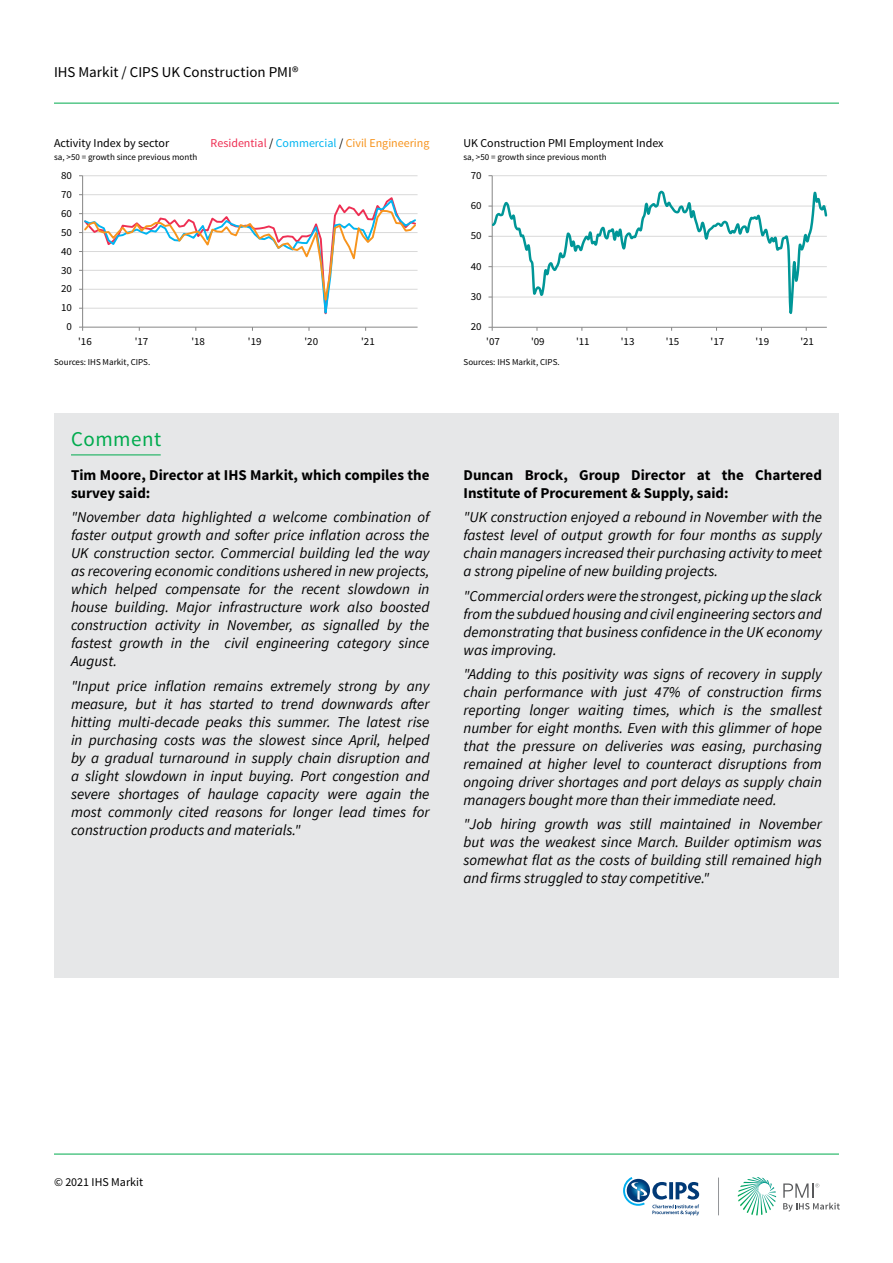
<style>
.page{position:relative;width:893px;height:1263px;background:#fff}
.page>*{position:absolute;margin:0;border:0;box-sizing:border-box;transform-origin:0 0}
.t1{font:21px "Source Sans Pro";letter-spacing:.025em;color:#00ab4e}
.t2{font:italic 15px/18px "Source Sans Pro";color:#000;text-align:justify}
.t3{font:700 15px/18px "Source Sans Pro";color:#000}
.t4{font:15px "Source Sans Pro";color:#000}
.t5{font:12px "Source Sans Pro";color:#000}
.t6{font:12px "Source Sans Pro";color:#f7941e}
.t7{font:10.8px "Source Sans Pro";letter-spacing:-.005em;color:#000}
.t8{font:10.65px "Source Sans Pro";letter-spacing:-.005em;color:#000}
.t9{font:9px "Source Sans Pro";color:#000}
.s1{color:#ee2f53}
.s2{color:#000}
.s3{color:#00b5f1}
</style>
<div class="page">
<hr style="left:54px;top:103px;width:785px;height:1px;background:#00ab4e">
<svg style="left:738px;top:1177px;width:38px;height:38px"></svg>
<svg style="left:783px;top:1183px;width:57px;height:28px"></svg>
<hr style="left:54px;top:1154px;width:785px;height:1px;background:#00ab4e">
<hr style="left:718px;top:1177px;width:1px;height:38px;background:#939598">
<svg style="left:623px;top:1177px;width:76px;height:38px"></svg>
<div style="left:54px;top:413px;width:785px;height:56px;background:#e6e7e8"></div>
<hr style="left:71px;top:455px;width:90px;height:1px;background:#00ab4e">
<div style="left:54px;top:469px;width:785px;height:509px;background:#e6e7e8"></div>
<hr style="left:492px;top:175px;width:335px;height:1px;background:#d9d9d9">
<hr style="left:492px;top:176px;width:1px;height:151px;background:#868686">
<hr style="left:492px;top:327px;width:335px;height:1px;background:#868686">
<svg style="left:488px;top:188px;width:340px;height:133px"></svg>
<hr style="left:83px;top:175px;width:335px;height:1px;background:#d9d9d9">
<hr style="left:82px;top:176px;width:1px;height:151px;background:#868686">
<svg style="left:79px;top:194px;width:339px;height:137px"></svg>
<p class="t4" style="left:54px;top:63px;width:246px">IHS Markit / CIPS UK Construction PMI®</p>
<p class="t5" style="left:54px;top:136px;width:117px">Activity Index by sector</p>
<p class="t6" style="left:211px;top:136px;width:220px"><span class="s1">Residential</span> <span class="s2">/</span> <span class="s3">Commercial</span> <span class="s2">/</span> Civil Engineering</p>
<p class="t9" style="left:54px;top:152px;width:145px">sa, &gt;50 = growth since previous month</p>
<p class="t7" style="left:61px;top:169px;width:12px">80</p>
<p class="t7" style="left:61px;top:188px;width:12px">70</p>
<p class="t7" style="left:61px;top:206px;width:12px">60</p>
<p class="t7" style="left:61px;top:225px;width:12px">50</p>
<p class="t7" style="left:61px;top:244px;width:12px">40</p>
<p class="t7" style="left:61px;top:263px;width:12px">30</p>
<p class="t7" style="left:61px;top:282px;width:12px">20</p>
<p class="t7" style="left:61px;top:301px;width:12px">10</p>
<p class="t7" style="left:67px;top:320px;width:7px">0</p>
<p class="t7" style="left:78px;top:335px;width:15px">'16</p>
<p class="t7" style="left:135px;top:335px;width:15px">'17</p>
<p class="t7" style="left:191px;top:335px;width:15px">'18</p>
<p class="t7" style="left:248px;top:335px;width:15px">'19</p>
<p class="t7" style="left:305px;top:335px;width:15px">'20</p>
<p class="t7" style="left:361px;top:335px;width:15px">'21</p>
<p class="t9" style="left:54px;top:356px;width:98px">Sources: IHS Markit, CIPS.</p>
<h1 class="t1" style="left:71px;top:426px;width:92px">Comment</h1>
<p class="t3" style="left:71px;top:466px;width:360px">Tim Moore, Director at IHS Markit, which compiles the survey said:</p>
<p class="t2" style="left:71px;top:508px;width:360px">"November data highlighted a welcome combination of faster output growth and softer price inflation across the UK construction sector. Commercial building led the way as recovering economic conditions ushered in new projects, which helped compensate for the recent slowdown in house building. Major infrastructure work also boosted construction activity in November, as signalled by the fastest growth in the civil engineering category since August.</p>
<p class="t2" style="left:71px;top:677px;width:360px">"Input price inflation remains extremely strong by any measure, but it has started to trend downwards after hitting multi-decade peaks this summer. The latest rise in purchasing costs was the slowest since April, helped by a gradual turnaround in supply chain disruption and a slight slowdown in input buying. Port congestion and severe shortages of haulage capacity were again the most commonly cited reasons for longer lead times for construction products and materials."</p>
<p class="t5" style="left:463px;top:136px;width:202px">UK Construction PMI Employment Index</p>
<p class="t9" style="left:463px;top:152px;width:145px">sa, &gt;50 = growth since previous month</p>
<p class="t8" style="left:471px;top:169px;width:12px">70</p>
<p class="t8" style="left:471px;top:199px;width:12px">60</p>
<p class="t8" style="left:471px;top:229px;width:12px">50</p>
<p class="t8" style="left:471px;top:260px;width:12px">40</p>
<p class="t8" style="left:471px;top:290px;width:12px">30</p>
<p class="t8" style="left:471px;top:320px;width:12px">20</p>
<p class="t8" style="left:486px;top:335px;width:15px">'07</p>
<p class="t8" style="left:531px;top:335px;width:15px">'09</p>
<p class="t8" style="left:576px;top:335px;width:15px">'11</p>
<p class="t8" style="left:621px;top:335px;width:15px">'13</p>
<p class="t8" style="left:666px;top:335px;width:15px">'15</p>
<p class="t8" style="left:711px;top:335px;width:15px">'17</p>
<p class="t8" style="left:755px;top:335px;width:15px">'19</p>
<p class="t8" style="left:800px;top:335px;width:15px">'21</p>
<p class="t9" style="left:464px;top:356px;width:98px">Sources: IHS Markit, CIPS.</p>
<p class="t3" style="left:463px;top:466px;width:360px">Duncan Brock, Group Director at the Chartered<br>Institute of Procurement &amp; Supply, said:</p>
<p class="t2" style="left:463px;top:508px;width:360px">"UK construction enjoyed a rebound in November with the fastest level of output growth for four months as supply chain managers increased their purchasing activity to meet a strong pipeline of new building projects.</p>
<p class="t2" style="left:463px;top:587px;width:360px">"Commercial orders were the strongest, picking up the slack from the subdued housing and civil engineering sectors and demonstrating that business confidence in the UK economy was improving.</p>
<p class="t2" style="left:463px;top:665px;width:360px">"Adding to this positivity was signs of recovery in supply chain performance with just 47% of construction firms reporting longer waiting times, which is the smallest number for eight months. Even with this glimmer of hope that the pressure on deliveries was easing, purchasing remained at higher level to counteract disruptions from ongoing driver shortages and port delays as supply chain managers bought more than their immediate need.</p>
<p class="t2" style="left:463px;top:815px;width:360px">"Job hiring growth was still maintained in November but was the weakest since March. Builder optimism was somewhat flat as the costs of building still remained high and firms struggled to stay competitive."</p>
<p class="t5" style="left:54px;top:1175px;width:91px">© 2021 IHS Markit</p>
</div>
